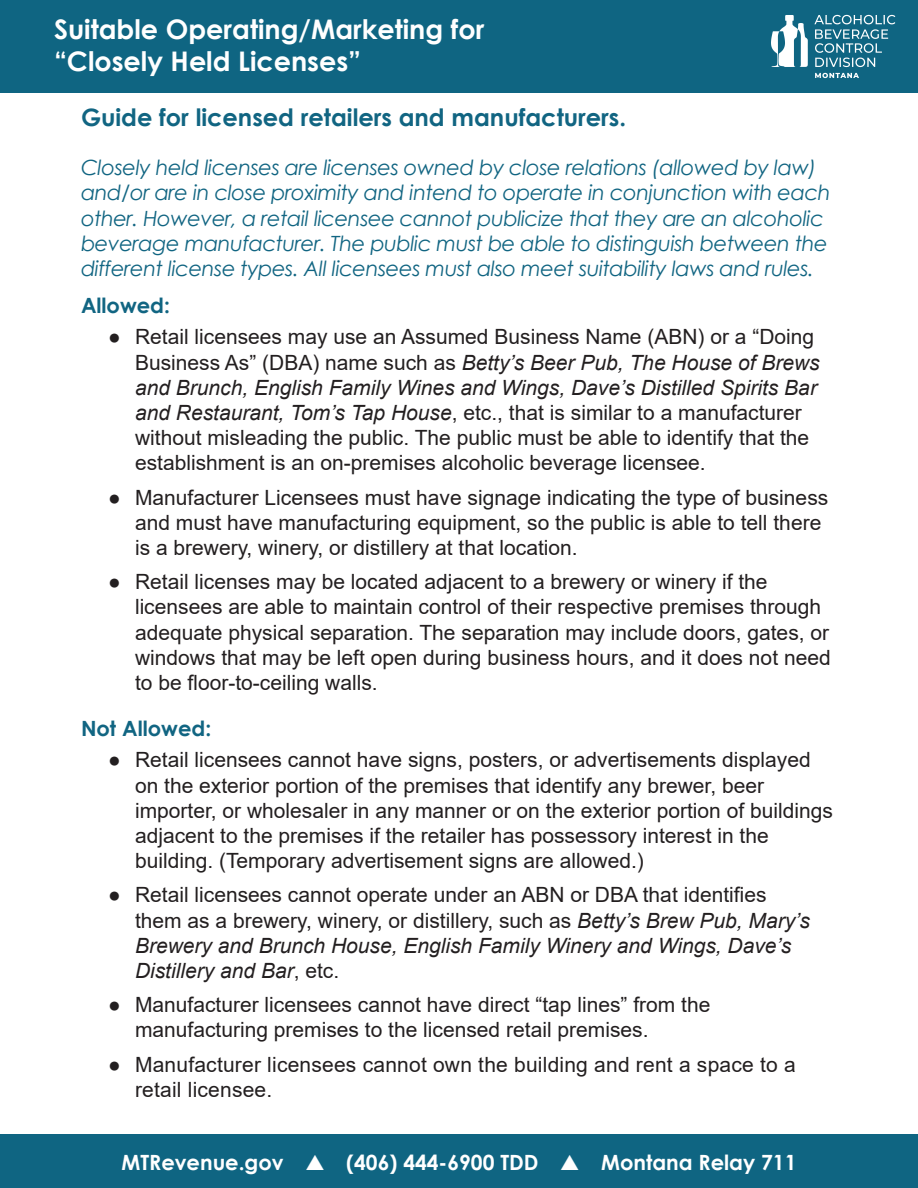
<style>
.page{position:relative;width:918px;height:1188px;background:#fff}
.page>*{position:absolute;margin:0;border:0;box-sizing:border-box;transform-origin:0 0}
.t1{font:700 27px/32.4px "Century Gothic";color:#fff}
.t2{font:700 24px "Century Gothic";color:#116582}
.t3{font:21px/25.2px "Arial";color:#231f20}
.t4{font:italic 21px/25.2px "Century Gothic";letter-spacing:-.02em;color:#116582}
.t5{font:700 21px "Century Gothic";color:#fff}
.t6{font:700 21px "Century Gothic";color:#116582}
.s1{font-style:italic}
</style>
<div class="page">
<div style="left:0;top:1134px;width:918px;height:54px;background:#0f6582"></div>
<div style="left:0;top:0;width:918px;height:93px;background:#0f6582"></div>
<img style="left:771px;top:14px;width:124px;height:65px">
<svg style="left:306px;top:1154px;width:18px;height:16px"></svg>
<svg style="left:561px;top:1154px;width:18px;height:16px"></svg>
<p class="t1" style="left:54px;top:12px;width:432px">Suitable Operating/Marketing for “Closely Held Licenses”</p>
<p class="t2" style="left:81px;top:99px;width:547px">Guide for licensed retailers and manufacturers.</p>
<p class="t4" style="left:81px;top:155px;width:751px">Closely held licenses are licenses owned by close relations (allowed by law) and/or are in close proximity and intend to operate in conjunction with each other. However, a retail licensee cannot publicize that they are an alcoholic beverage manufacturer. The public must be able to distinguish between the different license types. All licensees must also meet suitability laws and rules.</p>
<p class="t6" style="left:81px;top:290px;width:91px">Allowed:</p>
<p class="t3" style="left:135px;top:324px;width:686px;text-indent:-27px">● Retail licensees may use an Assumed Business Name (ABN) or a “Doing Business As” (DBA) name such as <span class="s1">Betty’s Beer Pub, The House of Brews and Brunch, English Family Wines and Wings, Dave’s Distilled Spirits Bar and Restaurant, Tom’s Tap House</span>, etc., that is similar to a manufacturer without misleading the public. The public must be able to identify that the establishment is an on-premises alcoholic beverage licensee.</p>
<p class="t3" style="left:135px;top:484px;width:695px;text-indent:-27px">● Manufacturer Licensees must have signage indicating the type of business and must have manufacturing equipment, so the public is able to tell there is a brewery, winery, or distillery at that location.</p>
<p class="t3" style="left:135px;top:569px;width:697px;text-indent:-27px">● Retail licenses may be located adjacent to a brewery or winery if the licensees are able to maintain control of their respective premises through adequate physical separation. The separation may include doors, gates, or windows that may be left open during business hours, and it does not need to be floor-to-ceiling walls.</p>
<p class="t6" style="left:81px;top:713px;width:132px">Not Allowed:</p>
<p class="t3" style="left:135px;top:747px;width:699px;text-indent:-27px">● Retail licensees cannot have signs, posters, or advertisements displayed on the exterior portion of the premises that identify any brewer, beer importer, or wholesaler in any manner or on the exterior portion of buildings adjacent to the premises if the retailer has possessory interest in the building. (Temporary advertisement signs are allowed.)</p>
<p class="t3" style="left:135px;top:882px;width:676px;text-indent:-27px">● Retail licensees cannot operate under an ABN or DBA that identifies them as a brewery, winery, or distillery, such as <span class="s1">Betty’s Brew Pub, Mary’s Brewery and Brunch House, English Family Winery and Wings, Dave’s Distillery and Bar</span>, etc.</p>
<p class="t3" style="left:135px;top:992px;width:577px;text-indent:-27px">● Manufacturer licensees cannot have direct “tap lines” from the manufacturing premises to the licensed retail premises.</p>
<p class="t3" style="left:135px;top:1051px;width:662px;text-indent:-27px">● Manufacturer licensees cannot own the building and rent a space to a retail licensee.</p>
<p class="t5" style="left:122px;top:1146px;width:164px">MTRevenue.gov</p>
<p class="t5" style="left:346px;top:1146px;width:194px">(406) 444-6900 TDD</p>
<p class="t5" style="left:601px;top:1146px;width:197px">Montana Relay 711</p>
</div>
